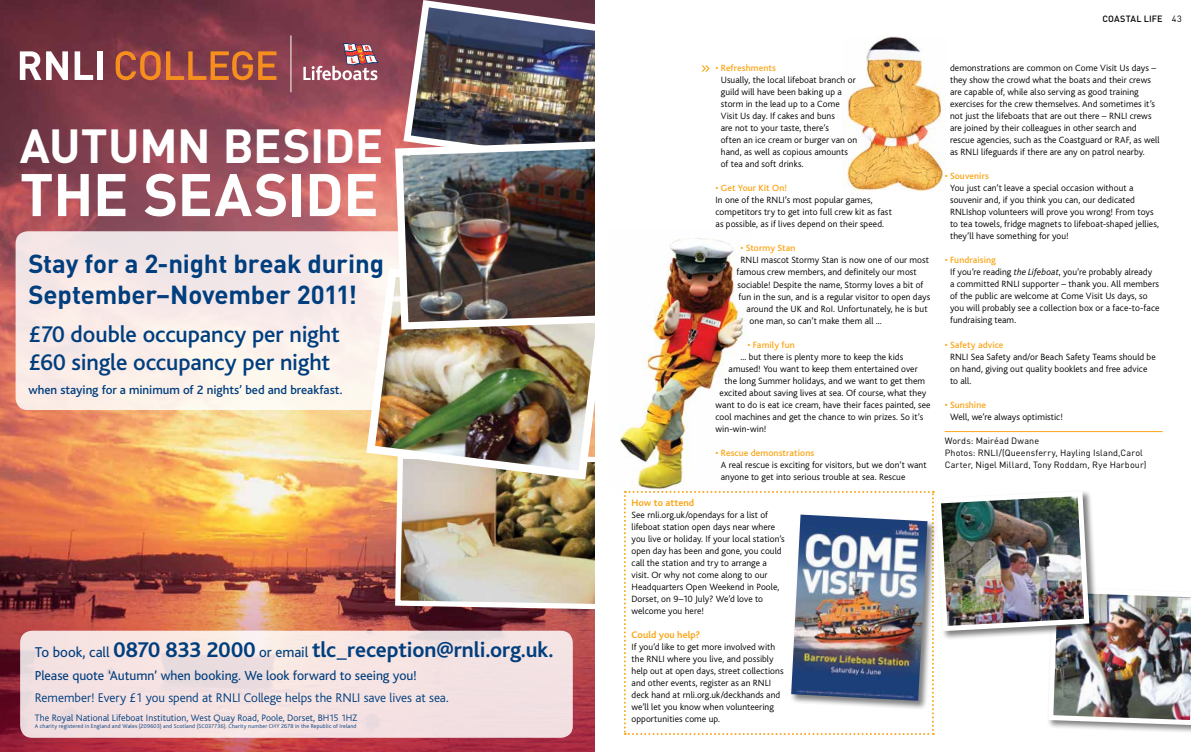
<style>
.page{position:relative;width:1191px;height:752px;background:#fff}
.page>*{position:absolute;margin:0;border:0;box-sizing:border-box;transform-origin:0 0}
.t1{font:700 59px "DIN";letter-spacing:-.01em;color:#fff}
.t2{font:700 47.2px "DIN";letter-spacing:-.005em;color:#fff}
.t3{font:700 25.7px/30.9px "DIN";letter-spacing:-.005em;color:#003e7e}
.t4{font:500 23.7px/28.4px "Bliss";letter-spacing:-.005em;color:#003e7e}
.t5{font:700 22.3px "Bliss";letter-spacing:-.005em;color:#003e7e}
.t6{font:13.6px "Bliss";letter-spacing:-.005em;color:#003e7e}
.t7{font:300 13.1px "Bliss";letter-spacing:-.005em;color:#003e7e}
.t8{font:500 12.7px "Bliss";color:#003e7e}
.t9{font:700 10px "Bliss";letter-spacing:.005em;color:#faa61a}
.t10{font:300 9.7px "Bliss";color:#003e7e}
.t11{font:300 9.5px/12px "Bliss";letter-spacing:.005em;color:#000}
.t12{font:500 9.5px "Bliss";letter-spacing:.01em;color:#faa61a}
.t13{font:9px/12px "DIN";letter-spacing:.01em;color:#000}
.t14{font:500 9px "DIN";letter-spacing:.02em;color:#000}
.t15{font:300 5.8px "Bliss";letter-spacing:.03em;color:#003e7e}
.s1{font-weight:400;font-size:14.8px}
.s2{font-weight:500;color:#faa61a}
.s3{font-style:italic}
</style>
<div class="page">
<img style="left:0;top:0;width:400px;height:489px">
<div style="left:16px;top:231px;width:438px;height:179px;background:linear-gradient(to bottom,#f1e4e7,#fff4ec);border-radius:12px"></div>
<img style="left:0;top:489px;width:595px;height:262px">
<div style="left:20px;top:630px;width:553px;height:107px;background:#f4e2e2;border-radius:12px"></div>
<img style="left:400px;top:0;width:195px;height:137px">
<img style="left:392px;top:483px;width:203px;height:128px">
<img style="left:362px;top:264px;width:233px;height:219px">
<img style="left:391px;top:137px;width:204px;height:196px">
<svg style="left:20px;top:51px;width:48px;height:29px"></svg>
<svg style="left:75px;top:51px;width:18px;height:29px"></svg>
<div style="left:98px;top:51px;width:5px;height:29px;background:#fff"></div>
<svg style="left:116px;top:51px;width:160px;height:29px;background:#b05b3b"></svg>
<svg style="left:303px;top:43px;width:75px;height:37px;background:#a86e79"></svg>
<hr style="left:290px;top:35px;width:1px;height:57px;background:#fff">
<img style="left:620px;top:238px;width:128px;height:250px">
<img style="left:842px;top:36px;width:103px;height:154px">
<svg style="left:701px;top:65px;width:8px;height:7px"></svg>
<hr style="left:944px;top:431px;width:218px;height:1px;background:#faa61a">
<img style="left:624px;top:488px;width:567px;height:246px">
<h2 class="t2" style="left:20px;top:114px;width:365px">AUTUMN BESIDE</h2>
<h1 class="t1" style="left:20px;top:156px;width:360px">THE SEASIDE</h1>
<h3 class="t3" style="left:28px;top:247px;width:357px">Stay for a 2-night break during<br>September–November 2011!</h3>
<h3 class="t4" style="left:28px;top:320px;width:313px">£70 double occupancy per night £60 single occupancy per night</h3>
<h3 class="t8" style="left:28px;top:383px;width:316px">when staying for a minimum of 2 nights’ bed and breakfast.</h3>
<h3 class="t5" style="left:35px;top:637px;width:520px"><span class="s1">To book, call</span> 0870 833 2000 <span class="s1">or email</span> tlc_reception@rnli.org.uk.</h3>
<h3 class="t6" style="left:35px;top:668px;width:383px">Please quote ‘Autumn’ when booking. We look forward to seeing you!</h3>
<h3 class="t7" style="left:35px;top:690px;width:415px">Remember! Every £1 you spend at RNLI College helps the RNLI save lives at sea.</h3>
<p class="t10" style="left:35px;top:712px;width:324px">The Royal National Lifeboat Institution, West Quay Road, Poole, Dorset, BH15 1HZ</p>
<p class="t15" style="left:35px;top:722px;width:323px">A charity registered in England and Wales (209603) and Scotland (SC037736). Charity number CHY 2678 in the Republic of Ireland</p>
<p class="t14" style="left:1102px;top:13px;width:62px">COASTAL LIFE</p>
<p class="t13" style="left:1171px;top:13px;width:11px">43</p>
<p class="t12" style="left:715px;top:63px;width:62px">• Refreshments</p>
<p class="t11" style="left:721px;top:74px;width:138px">Usually, the local lifeboat branch or guild will have been baking up a storm in the lead up to a Come<br>Visit Us day. If cakes and buns<br>are not to your taste, there’s<br>often an ice cream or burger van on hand, as well as copious amounts of tea and soft drinks.</p>
<p class="t12" style="left:715px;top:183px;width:73px">• Get Your Kit On!</p>
<p class="t11" style="left:715px;top:194px;width:178px">In one of the RNLI’s most popular games, competitors try to get into full crew kit as fast as possible, as if lives depend on their speed.</p>
<p class="t12" style="left:740px;top:243px;width:56px">• Stormy Stan</p>
<p class="t11" style="left:740px;top:254px;width:190px">RNLI mascot Stormy Stan is now one of our most</p>
<p class="t11" style="left:736px;top:266px;width:182px">famous crew members, and definitely our most</p>
<p class="t11" style="left:737px;top:278px;width:187px">sociable! Despite the name, Stormy loves a bit of</p>
<p class="t11" style="left:738px;top:290px;width:193px">fun in the sun, and is a regular visitor to open days</p>
<p class="t11" style="left:746px;top:302px;width:183px">around the UK and RoI. Unfortunately, he is but</p>
<p class="t11" style="left:749px;top:314px;width:134px">one man, so can’t make them all ...</p>
<p class="t12" style="left:747px;top:339px;width:49px">• Family fun</p>
<p class="t11" style="left:740px;top:350px;width:164px">... but there is plenty more to keep the kids</p>
<p class="t11" style="left:728px;top:362px;width:191px">amused! You want to keep them entertained over</p>
<p class="t11" style="left:724px;top:374px;width:202px">the long Summer holidays, and we want to get them</p>
<p class="t11" style="left:719px;top:386px;width:208px">excited about saving lives at sea. Of course, what they</p>
<p class="t11" style="left:715px;top:398px;width:217px">want to do is eat ice cream, have their faces painted, see</p>
<p class="t11" style="left:715px;top:410px;width:209px">cool machines and get the chance to win prizes. So it’s</p>
<p class="t11" style="left:715px;top:422px;width:52px">win-win-win!</p>
<p class="t12" style="left:715px;top:447px;width:100px">• Rescue demonstrations</p>
<p class="t11" style="left:721px;top:458px;width:207px">A real rescue is exciting for visitors, but we don’t want anyone to get into serious trouble at sea. Rescue</p>
<p class="t9" style="left:631px;top:497px;width:64px">How to attend</p>
<p class="t11" style="left:631px;top:509px;width:155px">See rnli.org.uk/opendays for a list of lifeboat station open days near where you live or holiday. If your local station’s open day has been and gone, you could call the station and try to arrange a visit. Or why not come along to our Headquarters Open Weekend in Poole, Dorset, on 9–10 July? We’d love to welcome you here!</p>
<p class="t9" style="left:631px;top:629px;width:70px">Could you help?</p>
<p class="t11" style="left:631px;top:641px;width:153px">If you’d like to get more involved with the RNLI where you live, and possibly help out at open days, street collections and other events, register as an RNLI deck hand at rnli.org.uk/deckhands and we’ll let you know when volunteering opportunities come up.</p>
<p class="t11" style="left:950px;top:62px;width:211px">demonstrations are common on Come Visit Us days – they show the crowd what the boats and their crews are capable of, while also serving as good training exercises for the crew themselves. And sometimes it’s not just the lifeboats that are out there – RNLI crews are joined by their colleagues in other search and rescue agencies, such as the Coastguard or RAF, as well as RNLI lifeguards if there are any on patrol nearby.</p>
<p class="t12" style="left:944px;top:171px;width:46px">• Souvenirs</p>
<p class="t11" style="left:950px;top:182px;width:210px">You just can’t leave a special occasion without a souvenir and, if you think you can, our dedicated RNLIshop volunteers will prove you wrong! From toys to tea towels, fridge magnets to lifeboat-shaped jellies, they’ll have something for you!</p>
<p class="t11" style="left:950px;top:254px;width:211px;text-indent:-5px"><span class="s2">• Fundraising<br></span>If you’re reading <span class="s3">the Lifeboat</span>, you’re probably already<br>a committed RNLI supporter – thank you. All members of the public are welcome at Come Visit Us days, so you will probably see a collection box or a face-to-face fundraising team.</p>
<p class="t12" style="left:944px;top:339px;width:60px">• Safety advice</p>
<p class="t11" style="left:950px;top:350px;width:207px">RNLI Sea Safety and/or Beach Safety Teams should be on hand, giving out quality booklets and free advice to all.</p>
<p class="t12" style="left:944px;top:399px;width:43px">• Sunshine</p>
<p class="t11" style="left:950px;top:410px;width:114px">Well, we’re always optimistic!</p>
<p class="t13" style="left:944px;top:434px;width:203px">Words: Mairéad Dwane<br>Photos: RNLI/(Queensferry, Hayling Island,Carol<br>Carter, Nigel Millard, Tony Roddam, Rye Harbour)</p>
</div>
